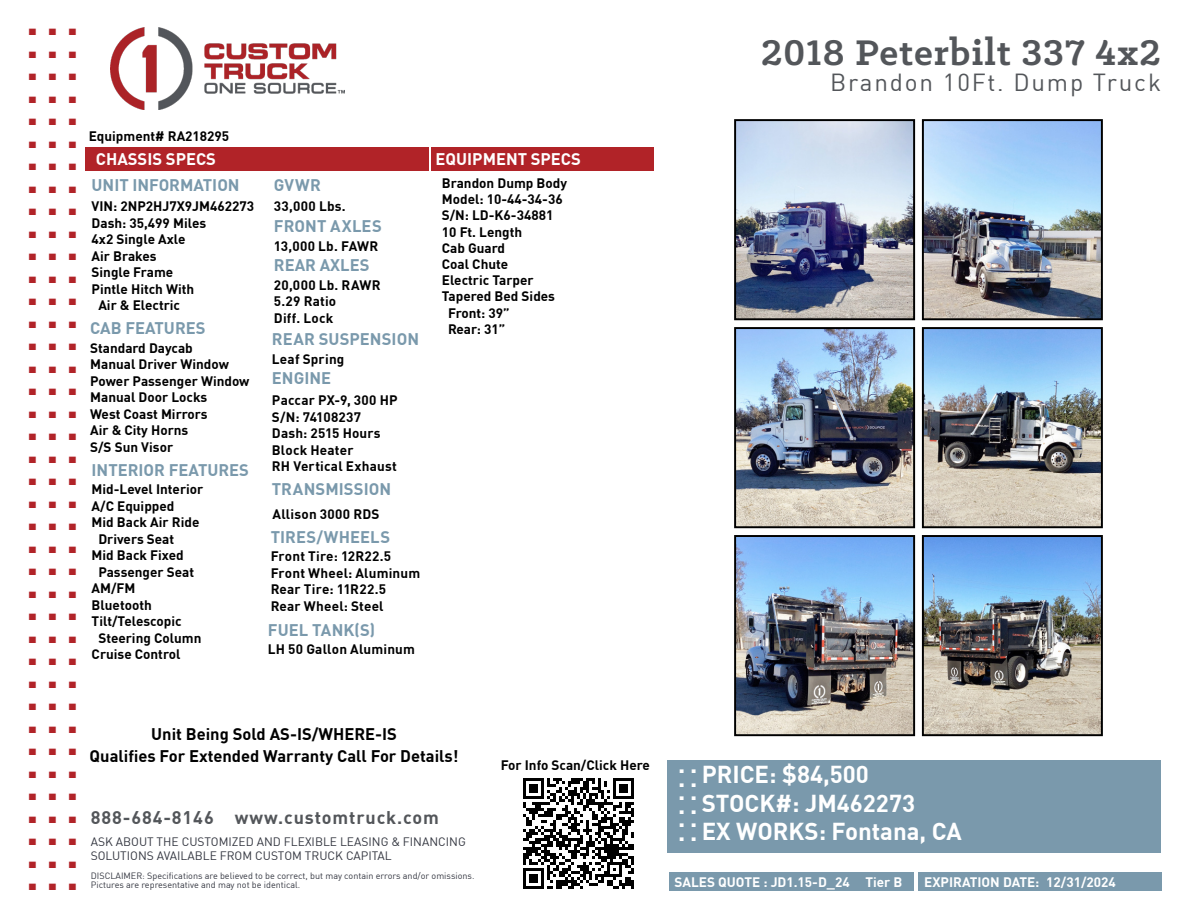
<style>
.page{position:relative;width:1188px;height:918px;background:#fff}
.page>*{position:absolute;margin:0;border:0;box-sizing:border-box;transform-origin:0 0}
.t1{font:700 45px "DIN Pro";color:#b12328}
.t2{font:700 40.35px "Klinic Slab";letter-spacing:.025em;color:#53565a}
.t3{font:700 25.5px "DIN Pro";color:#fff}
.t4{font:24.15px "DIN Pro";letter-spacing:.075em;color:#53565a}
.t5{font:700 24px "DIN Pro";color:#fff}
.t6{font:700 18px "DIN Pro";letter-spacing:.05em;color:#53565a}
.t7{font:700 16.5px "DIN Pro";color:#7a99ac}
.t8{font:700 16.5px/21.6px "DIN Pro";color:#000;text-align:center}
.t9{font:700 16.5px "DIN Pro";color:#fff}
.t10{font:700 13.5px/16.5px "DIN Pro";color:#000}
.t11{font:700 13.5px "DIN Pro";color:#fff}
.t12{font:700 13.5px "DIN Pro";letter-spacing:.02em;color:#000}
.t13{font:12px/14.4px "DIN Pro";color:#333640}
.t14{font:9px/9px "DIN Pro";color:#333640}
.s1{font-size:25.5px}
</style>
<div class="page">
<img style="left:110px;top:28px;width:235px;height:82px">
<div style="left:919px;top:872px;width:243px;height:19px;background:#7a99ac"></div>
<div style="left:669px;top:872px;width:244px;height:19px;background:#7a99ac"></div>
<div style="left:86px;top:147px;width:343px;height:24px;background:#b12328"></div>
<div style="left:431px;top:147px;width:223px;height:24px;background:#b12328"></div>
<div style="left:668px;top:760px;width:493px;height:93px;background:#7a99ac"></div>
<svg style="left:523px;top:778px;width:111px;height:111px"></svg>
<img style="left:737px;top:122px;width:175px;height:195px">
<div style="left:734px;top:119px;width:181px;height:201px;border:2px solid #000"></div>
<img style="left:925px;top:122px;width:175px;height:195px">
<div style="left:922px;top:119px;width:181px;height:201px;border:2px solid #000"></div>
<img style="left:737px;top:330px;width:175px;height:195px">
<div style="left:734px;top:327px;width:181px;height:201px;border:2px solid #000"></div>
<img style="left:925px;top:330px;width:175px;height:195px">
<div style="left:922px;top:327px;width:181px;height:201px;border:2px solid #000"></div>
<img style="left:737px;top:538px;width:175px;height:195px">
<div style="left:734px;top:535px;width:181px;height:201px;border:2px solid #000"></div>
<img style="left:925px;top:538px;width:175px;height:195px">
<div style="left:922px;top:535px;width:181px;height:201px;border:2px solid #000"></div>
<h1 class="t1" style="left:26px;top:-16px;width:54px">...</h1>
<h1 class="t1" style="left:26px;top:6px;width:54px">...</h1>
<h1 class="t1" style="left:26px;top:29px;width:54px">...</h1>
<h1 class="t1" style="left:26px;top:51px;width:54px">...</h1>
<h1 class="t1" style="left:26px;top:74px;width:54px">...</h1>
<h1 class="t1" style="left:26px;top:96px;width:54px">...</h1>
<h1 class="t1" style="left:26px;top:119px;width:54px">...</h1>
<h1 class="t1" style="left:26px;top:141px;width:54px">...</h1>
<h1 class="t1" style="left:26px;top:164px;width:54px">...</h1>
<h1 class="t1" style="left:26px;top:186px;width:54px">...</h1>
<h1 class="t1" style="left:26px;top:209px;width:54px">...</h1>
<h1 class="t1" style="left:26px;top:231px;width:54px">...</h1>
<h1 class="t1" style="left:26px;top:254px;width:54px">...</h1>
<h1 class="t1" style="left:26px;top:276px;width:54px">...</h1>
<h1 class="t1" style="left:26px;top:299px;width:54px">...</h1>
<h1 class="t1" style="left:26px;top:321px;width:54px">...</h1>
<h1 class="t1" style="left:26px;top:344px;width:54px">...</h1>
<h1 class="t1" style="left:26px;top:366px;width:54px">...</h1>
<h1 class="t1" style="left:26px;top:389px;width:54px">...</h1>
<h1 class="t1" style="left:26px;top:411px;width:54px">...</h1>
<h1 class="t1" style="left:26px;top:434px;width:54px">...</h1>
<h1 class="t1" style="left:26px;top:456px;width:54px">...</h1>
<h1 class="t1" style="left:26px;top:479px;width:54px">...</h1>
<h1 class="t1" style="left:26px;top:501px;width:54px">...</h1>
<h1 class="t1" style="left:26px;top:524px;width:54px">...</h1>
<h1 class="t1" style="left:26px;top:546px;width:54px">...</h1>
<h1 class="t1" style="left:26px;top:569px;width:54px">...</h1>
<h1 class="t1" style="left:26px;top:591px;width:54px">...</h1>
<h1 class="t1" style="left:26px;top:614px;width:54px">...</h1>
<h1 class="t1" style="left:26px;top:636px;width:54px">...</h1>
<h1 class="t1" style="left:26px;top:659px;width:54px">...</h1>
<h1 class="t1" style="left:26px;top:681px;width:54px">...</h1>
<h1 class="t1" style="left:26px;top:704px;width:54px">...</h1>
<h1 class="t1" style="left:26px;top:726px;width:54px">...</h1>
<h1 class="t1" style="left:26px;top:749px;width:54px">...</h1>
<h1 class="t1" style="left:26px;top:771px;width:54px">...</h1>
<h1 class="t1" style="left:26px;top:794px;width:54px">...</h1>
<h1 class="t1" style="left:26px;top:816px;width:54px">...</h1>
<h1 class="t1" style="left:26px;top:839px;width:54px">...</h1>
<p class="t10" style="left:89px;top:127px;width:142px">Equipment# RA218295</p>
<p class="t9" style="left:96px;top:146px;width:122px">CHASSIS SPECS</p>
<p class="t7" style="left:92px;top:173px;width:150px">UNIT INFORMATION</p>
<p class="t10" style="left:92px;top:197px;width:164px">VIN: 2NP2HJ7X9JM462273</p>
<p class="t10" style="left:92px;top:214px;width:116px">Dash: 35,499 Miles</p>
<p class="t10" style="left:92px;top:230px;width:95px">4x2 Single Axle</p>
<p class="t10" style="left:92px;top:247px;width:66px">Air Brakes</p>
<p class="t10" style="left:92px;top:263px;width:83px">Single Frame</p>
<p class="t10" style="left:92px;top:280px;width:104px">Pintle Hitch With</p>
<p class="t10" style="left:98px;top:296px;width:83px">Air &amp; Electric</p>
<p class="t7" style="left:90px;top:315px;width:117px">CAB FEATURES</p>
<p class="t10" style="left:90px;top:339px;width:161px">Standard Daycab<br>Manual Driver Window<br>Power Passenger Window<br>Manual Door Locks<br>West Coast Mirrors<br>Air &amp; City Horns<br>S/S Sun Visor</p>
<p class="t7" style="left:92px;top:457px;width:159px">INTERIOR FEATURES</p>
<p class="t10" style="left:92px;top:480px;width:113px">Mid-Level Interior</p>
<p class="t10" style="left:92px;top:497px;width:84px">A/C Equipped</p>
<p class="t10" style="left:92px;top:513px;width:109px">Mid Back Air Ride</p>
<p class="t10" style="left:98px;top:530px;width:77px">Drivers Seat</p>
<p class="t10" style="left:92px;top:546px;width:94px">Mid Back Fixed</p>
<p class="t10" style="left:98px;top:563px;width:97px">Passenger Seat</p>
<p class="t10" style="left:92px;top:579px;width:45px">AM/FM</p>
<p class="t10" style="left:92px;top:596px;width:62px">Bluetooth</p>
<p class="t10" style="left:92px;top:612px;width:92px">Tilt/Telescopic</p>
<p class="t10" style="left:98px;top:629px;width:105px">Steering Column</p>
<p class="t10" style="left:92px;top:645px;width:90px">Cruise Control</p>
<p class="t7" style="left:274px;top:173px;width:49px">GVWR</p>
<p class="t10" style="left:274px;top:197px;width:73px">33,000 Lbs.</p>
<p class="t7" style="left:274px;top:213px;width:109px">FRONT AXLES</p>
<p class="t10" style="left:274px;top:237px;width:106px">13,000 Lb. FAWR</p>
<p class="t7" style="left:274px;top:253px;width:97px">REAR AXLES</p>
<p class="t10" style="left:274px;top:276px;width:108px">20,000 Lb. RAWR<br>5.29 Ratio<br>Diff. Lock</p>
<p class="t7" style="left:272px;top:327px;width:149px">REAR SUSPENSION</p>
<p class="t10" style="left:272px;top:350px;width:74px">Leaf Spring</p>
<p class="t7" style="left:272px;top:365px;width:61px">ENGINE</p>
<p class="t10" style="left:272px;top:391px;width:127px">Paccar PX-9, 300 HP<br>S/N: 74108237<br>Dash: 2515 Hours<br>Block Heater<br>RH Vertical Exhaust</p>
<p class="t12" style="left:273px;top:504px;width:109px">Allison 3000 RDS</p>
<p class="t7" style="left:272px;top:477px;width:121px">TRANSMISSION</p>
<p class="t7" style="left:271px;top:524px;width:121px">TIRES/WHEELS</p>
<p class="t10" style="left:271px;top:547px;width:151px">Front Tire: 12R22.5<br>Front Wheel: Aluminum<br>Rear Tire: 11R22.5<br>Rear Wheel: Steel</p>
<p class="t7" style="left:268px;top:617px;width:109px">FUEL TANK(S)</p>
<p class="t10" style="left:268px;top:640px;width:149px">LH 50 Gallon Aluminum</p>
<p class="t9" style="left:436px;top:146px;width:147px">EQUIPMENT SPECS</p>
<p class="t10" style="left:442px;top:174px;width:127px">Brandon Dump Body</p>
<p class="t10" style="left:442px;top:190px;width:122px">Model: 10-44-34-36</p>
<p class="t10" style="left:442px;top:207px;width:113px">S/N: LD-K6-34881</p>
<p class="t10" style="left:442px;top:223px;width:82px">10 Ft. Length</p>
<p class="t10" style="left:442px;top:239px;width:65px">Cab Guard</p>
<p class="t10" style="left:442px;top:255px;width:68px">Coal Chute</p>
<p class="t10" style="left:442px;top:271px;width:93px">Electric Tarper</p>
<p class="t10" style="left:442px;top:288px;width:115px">Tapered Bed Sides</p>
<p class="t10" style="left:448px;top:304px;width:63px">Front: 39”</p>
<p class="t10" style="left:448px;top:320px;width:59px">Rear: 31”</p>
<h2 class="t2" style="left:761px;top:26px;width:401px">2018 Peterbilt 337 4x2</h2>
<h3 class="t4" style="left:830px;top:64px;width:332px">Brandon 10Ft. Dump Truck</h3>
<p class="t8" style="left:90px;top:722px;width:371px">Unit Being Sold AS-IS/WHERE-IS<br>Qualifies For Extended Warranty Call For Details!</p>
<p class="t10" style="left:501px;top:756px;width:151px">For Info Scan/Click Here</p>
<h3 class="t5" style="left:702px;top:755px;width:169px">PRICE: $84,500</h3>
<h3 class="t3" style="left:678px;top:744px;width:21px">..</h3>
<h3 class="t3" style="left:678px;top:758px;width:21px">..</h3>
<h3 class="t3" style="left:678px;top:771px;width:21px">..</h3>
<h3 class="t5" style="left:678px;top:784px;width:238px"><span class="s1">. .</span> STOCK#: JM462273</h3>
<h3 class="t3" style="left:678px;top:798px;width:21px">..</h3>
<h3 class="t6" style="left:91px;top:803px;width:350px">888-684-8146 www.customtruck.com</h3>
<h3 class="t5" style="left:678px;top:813px;width:285px"><span class="s1">. .</span> EX WORKS: Fontana, CA</h3>
<p class="t13" style="left:91px;top:834px;width:377px">ASK ABOUT THE CUSTOMIZED AND FLEXIBLE LEASING &amp; FINANCING<br>SOLUTIONS AVAILABLE FROM CUSTOM TRUCK CAPITAL</p>
<p class="t14" style="left:91px;top:871px;width:385px">DISCLAIMER: Specifications are believed to be correct, but may contain errors and/or omissions.<br>Pictures are representative and may not be identical.</p>
<p class="t11" style="left:675px;top:871px;width:229px">SALES QUOTE : JD1.15-D_24 Tier B</p>
<p class="t11" style="left:924px;top:871px;width:193px">EXPIRATION DATE: 12/31/2024</p>
</div>
